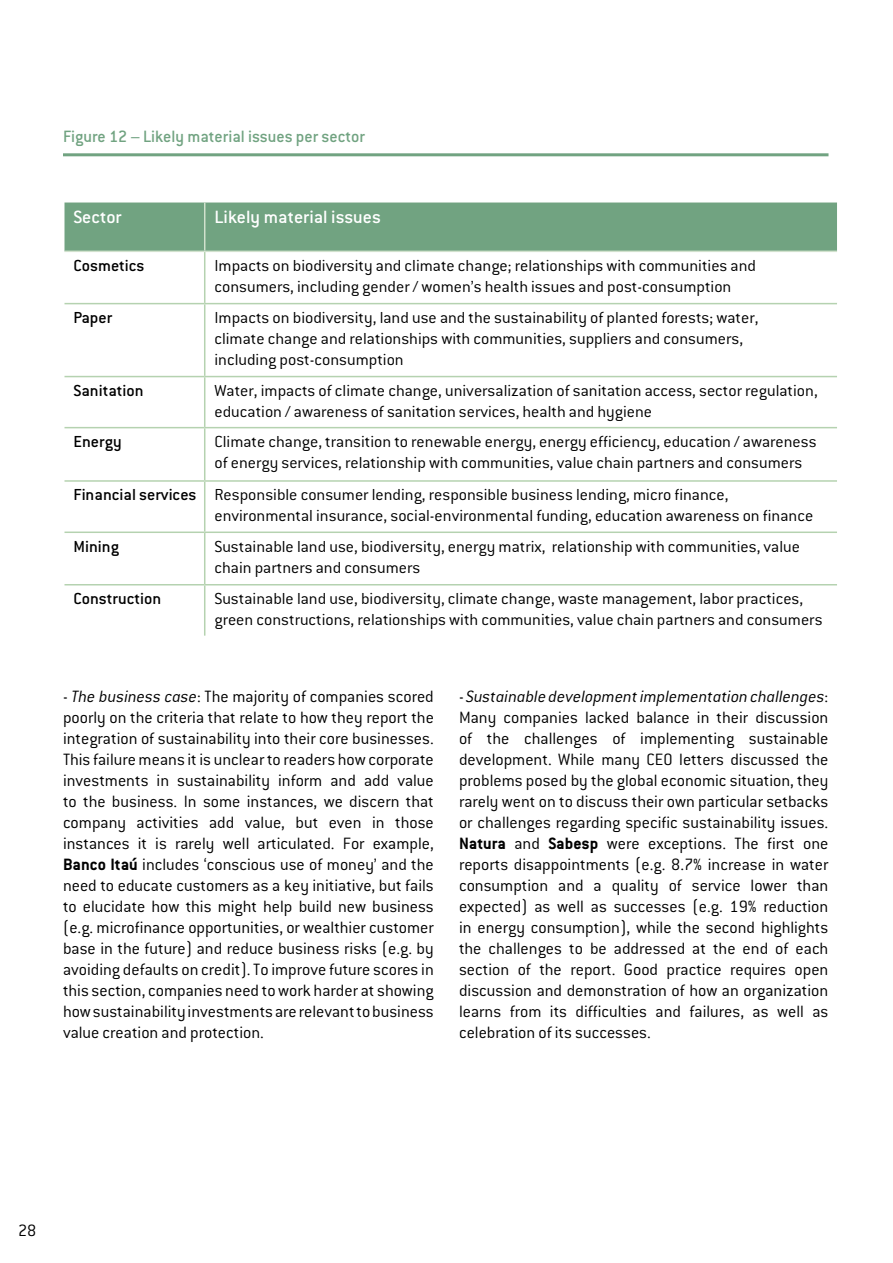
<style>
.page{position:relative;width:893px;height:1263px;background:#fff}
.page>*{position:absolute;margin:0;border:0;box-sizing:border-box;transform-origin:0 0}
.t1{font:500 19.5px "Conduit ITC";color:#fff}
.t2{font:300 18px/21px "Conduit ITC";color:#000;text-align:justify}
.t3{font:500 18px "Conduit ITC";color:#71a381}
.t4{font:300 17.55px/21px "Conduit ITC";color:#000}
.t5{font:500 17.55px "Conduit ITC";color:#000}
.s1{font-weight:500}
.s2{font-style:italic}
.s3{font-weight:700}
</style>
<div class="page">
<div style="left:64px;top:202px;width:773px;height:49px;background:#71a381"></div>
<svg style="left:64px;top:252px;width:773px;height:384px"></svg>
<hr style="left:204px;top:202px;width:1px;height:49px;background:#d1e1cd">
<hr style="left:64px;top:251px;width:141px;height:1px;background:#d1e1cd">
<hr style="left:205px;top:251px;width:632px;height:1px;background:#d1e1cd">
<hr style="left:204px;top:252px;width:1px;height:51px;background:#b5d2b0">
<hr style="left:64px;top:303px;width:141px;height:1px;background:#b5d2b0">
<hr style="left:205px;top:303px;width:632px;height:1px;background:#b5d2b0">
<hr style="left:204px;top:304px;width:1px;height:72px;background:#b5d2b0">
<hr style="left:64px;top:376px;width:141px;height:1px;background:#b5d2b0">
<hr style="left:205px;top:376px;width:632px;height:1px;background:#b5d2b0">
<hr style="left:204px;top:377px;width:1px;height:50px;background:#b5d2b0">
<hr style="left:64px;top:427px;width:141px;height:1px;background:#b5d2b0">
<hr style="left:205px;top:427px;width:632px;height:1px;background:#b5d2b0">
<hr style="left:204px;top:428px;width:1px;height:52px;background:#b5d2b0">
<hr style="left:64px;top:480px;width:141px;height:2px;background:#b5d2b0">
<hr style="left:205px;top:480px;width:632px;height:2px;background:#b5d2b0">
<hr style="left:204px;top:482px;width:1px;height:49px;background:#b5d2b0">
<hr style="left:64px;top:531px;width:141px;height:2px;background:#b5d2b0">
<hr style="left:205px;top:531px;width:632px;height:2px;background:#b5d2b0">
<hr style="left:204px;top:533px;width:1px;height:51px;background:#b5d2b0">
<hr style="left:64px;top:584px;width:141px;height:1px;background:#b5d2b0">
<hr style="left:205px;top:584px;width:632px;height:1px;background:#b5d2b0">
<hr style="left:204px;top:585px;width:1px;height:51px;background:#b5d2b0">
<hr style="left:63px;top:153px;width:765px;height:3px;background:#71a381">
<p class="t3" style="left:63px;top:126px;width:303px">Figure 12 – Likely material issues per sector</p>
<p class="t1" style="left:74px;top:206px;width:50px">Sector</p>
<p class="t1" style="left:214px;top:206px;width:168px">Likely material issues</p>
<p class="t5" style="left:74px;top:255px;width:73px">Cosmetics</p>
<p class="t4" style="left:214px;top:255px;width:543px">Impacts on biodiversity and climate change; relationships with communities and consumers, including gender / women’s health issues and post-consumption</p>
<p class="t5" style="left:74px;top:307px;width:40px">Paper</p>
<p class="t4" style="left:214px;top:307px;width:545px">Impacts on biodiversity, land use and the sustainability of planted forests; water, climate change and relationships with communities, suppliers and consumers, including post-consumption</p>
<p class="t5" style="left:74px;top:380px;width:72px">Sanitation</p>
<p class="t4" style="left:214px;top:380px;width:605px">Water, impacts of climate change, universalization of sanitation access, sector regulation, education / awareness of sanitation services, health and hygiene</p>
<p class="t5" style="left:74px;top:432px;width:50px">Energy</p>
<p class="t4" style="left:214px;top:431px;width:604px">Climate change, transition to renewable energy, energy efficiency, education / awareness of energy services, relationship with communities, value chain partners and consumers</p>
<p class="t4" style="left:214px;top:484px;width:600px;text-indent:-141px"><span class="s1">Financial services</span> Responsible consumer lending, responsible business lending, micro finance, environmental insurance, social-environmental funding, education awareness on finance</p>
<p class="t5" style="left:74px;top:536px;width:47px">Mining</p>
<p class="t4" style="left:214px;top:536px;width:587px">Sustainable land use, biodiversity, energy matrix, relationship with communities, value chain partners and consumers</p>
<p class="t5" style="left:74px;top:589px;width:89px">Construction</p>
<p class="t4" style="left:214px;top:588px;width:610px">Sustainable land use, biodiversity, climate change, waste management, labor practices, green constructions, relationships with communities, value chain partners and consumers</p>
<p class="t2" style="left:63px;top:686px;width:372px">- <span class="s2">The business case</span>: The majority of companies scored poorly on the criteria that relate to how they report the integration of sustainability into their core businesses.<br>This failure means it is unclear to readers how corporate investments in sustainability inform and add value to the business. In some instances, we discern that company activities add value, but even in those instances it is rarely well articulated. For example, <span class="s3">Banco Itaú</span> includes ‘conscious use of money’ and the need to educate customers as a key initiative, but fails to elucidate how this might help build new business (e.g. microfinance opportunities, or wealthier customer base in the future) and reduce business risks (e.g. by avoiding defaults on credit). To improve future scores in this section, companies need to work harder at showing how sustainability investments are relevant to business value creation and protection.</p>
<p class="t2" style="left:459px;top:686px;width:371px">- <span class="s2">Sustainable development implementation challenges</span>:<br>Many companies lacked balance in their discussion of the challenges of implementing sustainable development. While many CEO letters discussed the problems posed by the global economic situation, they rarely went on to discuss their own particular setbacks or challenges regarding specific sustainability issues.<br><span class="s3">Natura</span> and <span class="s3">Sabesp</span> were exceptions. The first one reports disappointments (e.g. 8.7% increase in water consumption and a quality of service lower than expected) as well as successes (e.g. 19% reduction in energy consumption), while the second highlights the challenges to be addressed at the end of each section of the report. Good practice requires open discussion and demonstration of how an organization learns from its difficulties and failures, as well as celebration of its successes.</p>
<p class="t2" style="left:18px;top:1220px;width:20px">28</p>
</div>
